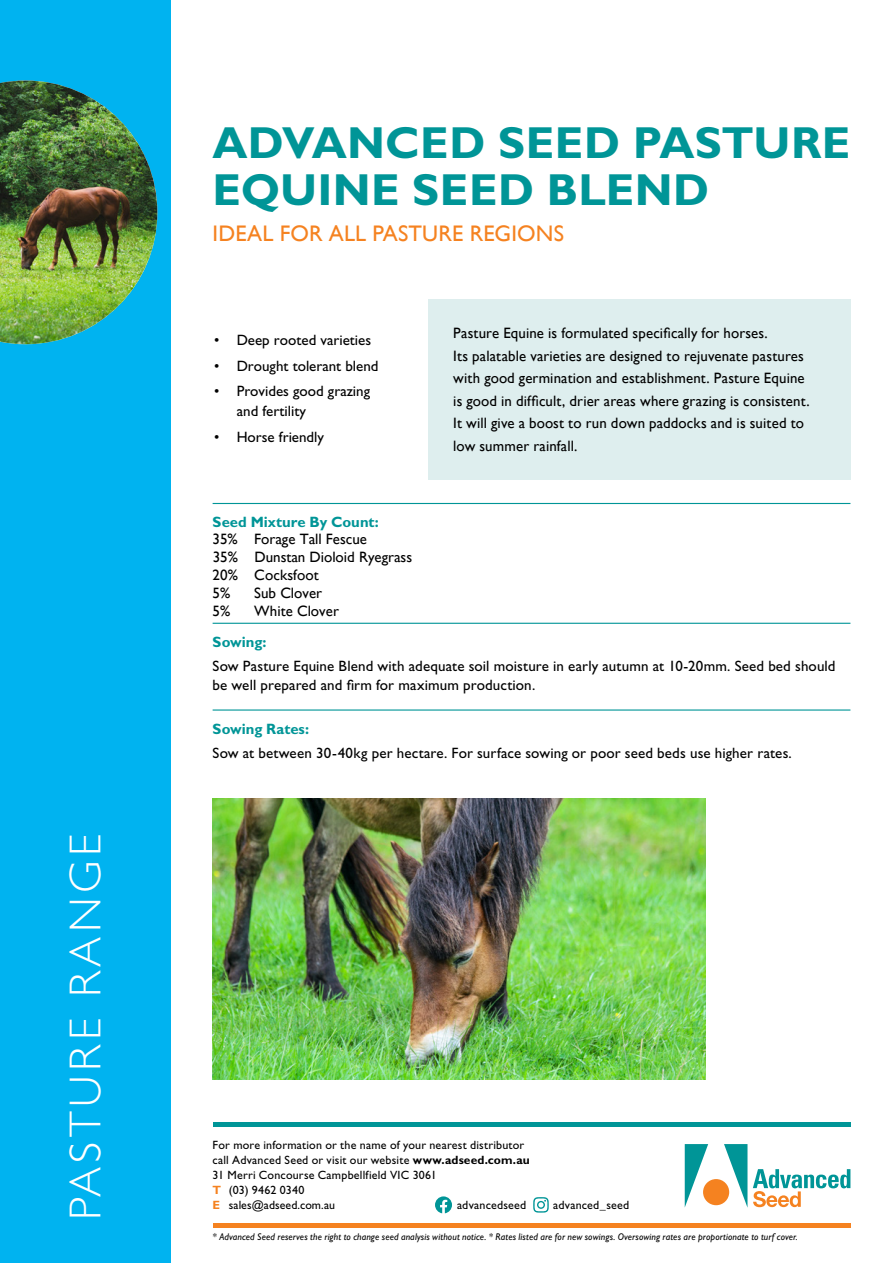
<style>
.page{position:relative;width:893px;height:1263px;background:#fff}
.page>*{position:absolute;margin:0;border:0;box-sizing:border-box;transform-origin:0 0}
.t1{font:700 45px/46.5px "Gill Sans Std";letter-spacing:.005em;color:#009597}
.t2{font:300 45px "Gill Sans Std";letter-spacing:.1em;color:#fff}
.t3{font:22.5px "Gill Sans";letter-spacing:.005em;color:#f58220}
.t4{font:15px/22.5px "Gill Sans";letter-spacing:.01em;color:#000}
.t5{font:15px/19.5px "Gill Sans Std";letter-spacing:.005em;color:#000}
.t6{font:700 15px "Gill Sans Std";color:#009597}
.t7{font:12px/15px "Gill Sans Std";letter-spacing:.015em;color:#000}
.t8{font:italic 9.75px "Gill Sans Std";letter-spacing:.01em;color:#000}
.s1{font-weight:700}
.s2{font-weight:700;color:#f58220}
</style>
<div class="page">
<svg style="left:685px;top:1144px;width:62px;height:63px"></svg>
<div style="left:703px;top:1179px;width:26px;height:26px;background:#f58220;border-radius:50%"></div>
<svg style="left:753px;top:1169px;width:97px;height:38px"></svg>
<hr style="left:213px;top:1123px;width:637px;height:4px;background:#009597">
<hr style="left:213px;top:1224px;width:637px;height:4px;background:#f58220">
<svg style="left:435px;top:1196px;width:17px;height:17px"></svg>
<svg style="left:533px;top:1197px;width:16px;height:15px"></svg>
<div style="left:428px;top:299px;width:422px;height:180px;background:#deeeee"></div>
<div style="left:0;top:0;width:170px;height:1263px;background:#00b3f0"></div>
<img style="left:0;top:81px;width:157px;height:263px">
<hr style="left:213px;top:503px;width:637px;height:1px;background:#009597">
<hr style="left:213px;top:623px;width:637px;height:1px;background:#009597">
<hr style="left:213px;top:709px;width:637px;height:2px;background:#009597">
<img style="left:213px;top:798px;width:493px;height:281px">
<h1 class="t2" style="left:60px;top:1220px;width:388px;rotate:-90deg">PASTURE RANGE</h1>
<h1 class="t1" style="left:213px;top:120px;width:639px">ADVANCED SEED PASTURE<br>EQUINE SEED BLEND</h1>
<h2 class="t3" style="left:213px;top:220px;width:353px">IDEAL FOR ALL PASTURE REGIONS</h2>
<p class="t5" style="left:214px;top:331px;width:158px">• Deep rooted varieties</p>
<p class="t5" style="left:214px;top:356px;width:166px">• Drought tolerant blend</p>
<p class="t5" style="left:237px;top:382px;width:135px;text-indent:-22px">• Provides good grazing and fertility</p>
<p class="t5" style="left:214px;top:427px;width:111px">• Horse friendly</p>
<p class="t4" style="left:453px;top:322px;width:358px">Pasture Equine is formulated specifically for horses.<br>Its palatable varieties are designed to rejuvenate pastures with good germination and establishment. Pasture Equine is good in difficult, drier areas where grazing is consistent.<br>It will give a boost to run down paddocks and is suited to low summer rainfall.</p>
<p class="t6" style="left:213px;top:513px;width:168px">Seed Mixture By Count:</p>
<p class="t4" style="left:213px;top:528px;width:156px">35% Forage Tall Fescue</p>
<p class="t4" style="left:254px;top:566px;width:86px;line-height:18px">Cocksfoot<br>Sub Clover<br>White Clover</p>
<p class="t6" style="left:213px;top:633px;width:56px">Sowing:</p>
<p class="t5" style="left:213px;top:656px;width:624px">Sow Pasture Equine Blend with adequate soil moisture in early autumn at 10-20mm. Seed bed should be well prepared and firm for maximum production.</p>
<p class="t6" style="left:213px;top:720px;width:98px">Sowing Rates:</p>
<p class="t5" style="left:213px;top:743px;width:581px">Sow at between 30-40kg per hectare. For surface sowing or poor seed beds use higher rates.</p>
<p class="t4" style="left:213px;top:546px;width:201px">35% Dunstan Dioloid Ryegrass</p>
<p class="t7" style="left:213px;top:1137px;width:319px">For more information or the name of your nearest distributor call Advanced Seed or visit our website <span class="s1">www.adseed.com.au </span>31 Merri Concourse Campbellfield VIC 3061<br><span class="s2">T</span> (03) 9462 0340<br><span class="s2">E</span> sales@adseed.com.au</p>
<p class="t8" style="left:213px;top:1231px;width:587px">* Advanced Seed reserves the right to change seed analysis without notice. * Rates listed are for new sowings. Oversowing rates are proportionate to turf cover.</p>
<p class="t7" style="left:457px;top:1197px;width:71px">advancedseed</p>
<p class="t7" style="left:553px;top:1197px;width:77px">advanced_seed</p>
</div>
